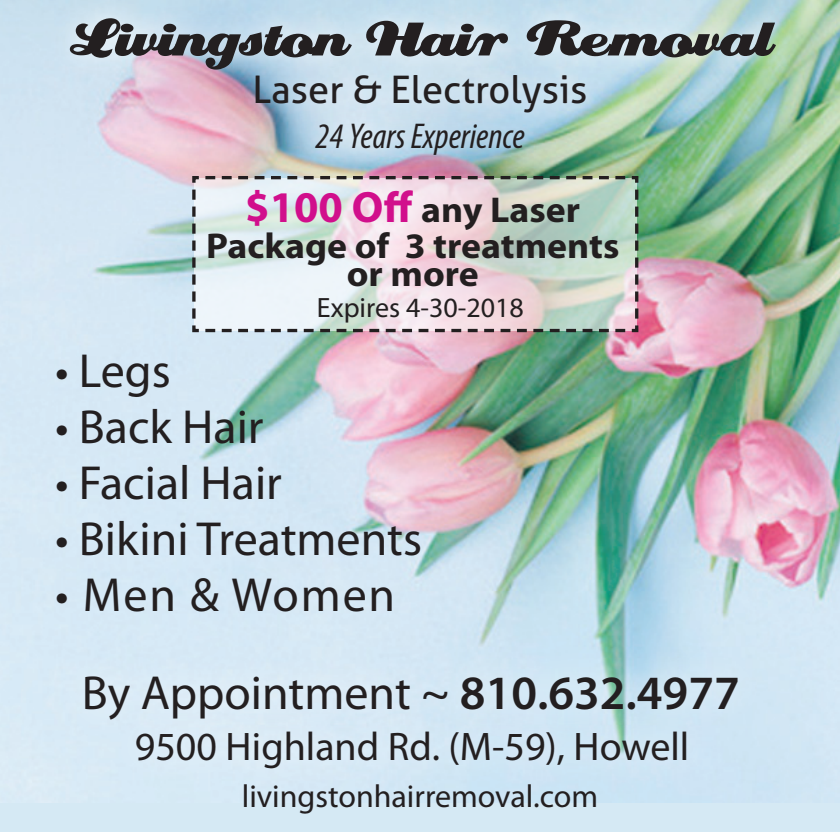
<style>
.page{position:relative;width:840px;height:832px;background:#fff}
.page>*{position:absolute;margin:0;border:0;box-sizing:border-box;transform-origin:0 0}
.t1{font:59.6px "Creampuff";color:#231f20}
.t2{font:48px "Myriad Pro";color:#231f20}
.t3{font:48px "Myriad Pro";letter-spacing:.04em;color:#231f20}
.t4{font:40px "Myriad Pro";color:#231f20}
.t5{font:38px "Aller";color:#231f20}
.t6{font:700 36px/36px "Myriad Pro";color:#231f20;text-align:center;scale:1.05 1}
.t7{font:italic condensed 36px "Myriad Pro";color:#231f20}
.t8{font:32px "Myriad Pro";color:#231f20}
.t9{font:28px "Myriad Pro";color:#231f20}
.s1{font-size:44px;color:#d10f8c}
.s2{font-weight:600}
</style>
<div class="page">
<div style="left:0;top:534px;width:840px;height:298px;background:#d5e9f4"></div>
<img style="left:0;top:0;width:840px;height:802px">
<div style="left:45px;top:0;width:754px;height:137px;background:#fff;opacity:.75"></div>
<div style="left:293px;top:99px;width:254px;height:78px;background:#fff;opacity:.75"></div>
<div style="left:105px;top:699px;width:615px;height:101px;background:#d3e7f5"></div>
<div style="left:51px;top:643px;width:718px;height:106px;background:#fff;opacity:.75"></div>
<svg style="left:191px;top:174px;width:449px;height:160px"></svg>
<p class="t1" style="left:69px;top:8px;width:704px">Livingston Hair Removal</p>
<p class="t5" style="left:253px;top:67px;width:336px">Laser &amp; Electrolysis</p>
<p class="t7" style="left:315px;top:114px;width:211px">24 Years Experience</p>
<p class="t6" style="left:206px;top:191px;width:395px"><span class="s1">$100 Off</span> any Laser<br>Package of 3 treatments</p>
<p class="t6" style="left:347px;top:255px;width:127px">or more</p>
<p class="t9" style="left:317px;top:291px;width:208px">Expires 4-30-2018</p>
<p class="t2" style="left:55px;top:342px;width:117px">• Legs</p>
<p class="t2" style="left:55px;top:398px;width:210px">• Back Hair</p>
<p class="t2" style="left:55px;top:454px;width:228px">• Facial Hair</p>
<p class="t2" style="left:55px;top:510px;width:368px">• Bikini Treatments</p>
<p class="t3" style="left:55px;top:566px;width:342px">• Men &amp; Women</p>
<p class="t2" style="left:82px;top:663px;width:660px">By Appointment ~ <span class="s2">810.632.4977</span></p>
<p class="t4" style="left:135px;top:722px;width:556px">9500 Highland Rd. (M-59), Howell</p>
<p class="t8" style="left:242px;top:777px;width:358px">livingstonhairremoval.com</p>
</div>
